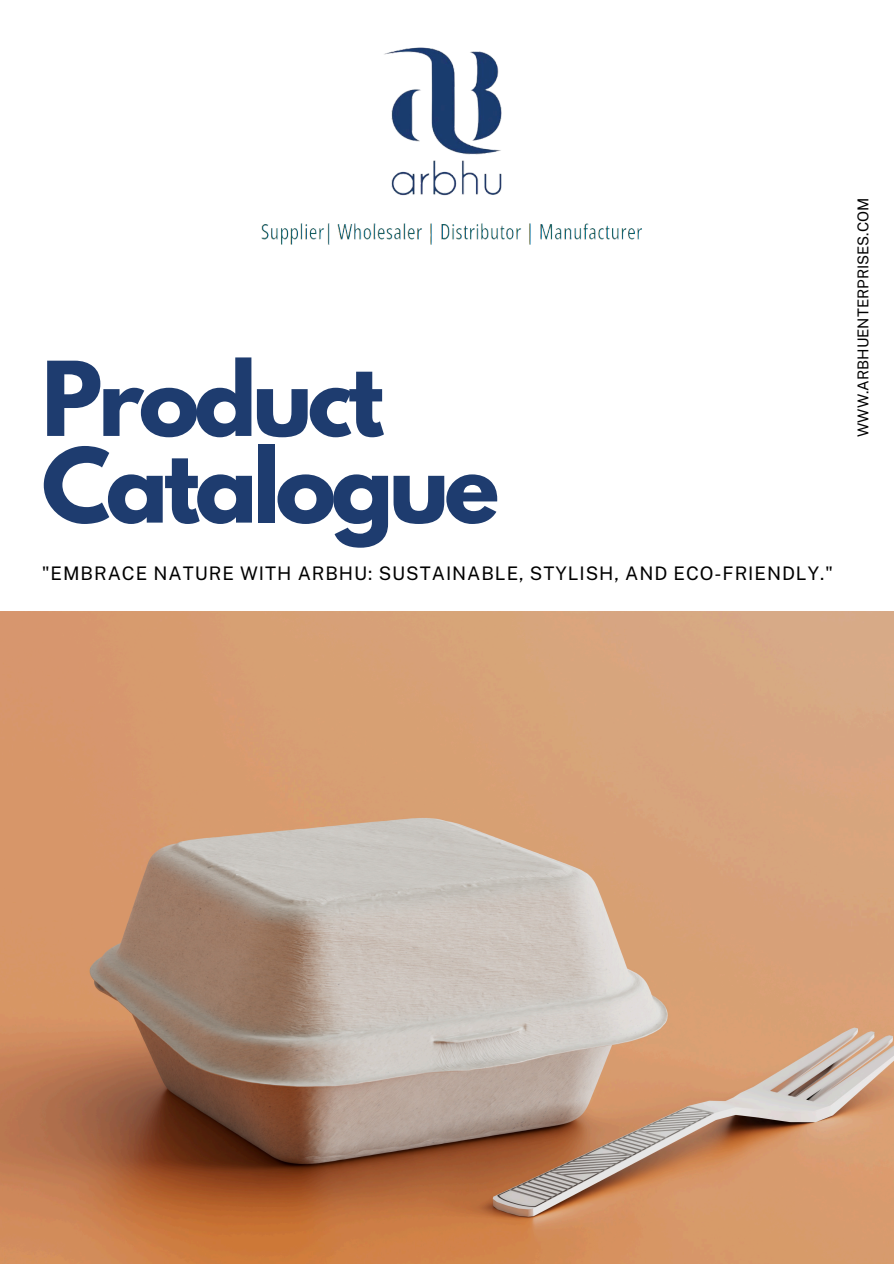
<style>
.page{position:relative;width:894px;height:1264px;background:#fff}
.page>*{position:absolute;margin:0;border:0;box-sizing:border-box;transform-origin:0 0}
.t1{font:700 91.2px/86.7px "League Spartan";letter-spacing:-.05em;color:#1e3c6f}
.t2{font:18.75px "Public Sans";letter-spacing:.05em;color:#000}
.t3{font:15px "Public Sans";color:#000}
</style>
<div class="page">
<img style="left:261px;top:47px;width:381px;height:198px">
<img style="left:0;top:611px;width:893px;height:652px">
<p class="t1" style="left:42px;top:367px;width:459px">Product<br>Catalogue</p>
<p class="t2" style="left:42px;top:562px;width:792px">"EMBRACE NATURE WITH ARBHU: SUSTAINABLE, STYLISH, AND ECO-FRIENDLY."</p>
<h1 class="t3" style="left:853px;top:437px;width:240px;rotate:-90deg">WWW.ARBHUENTERPRISES.COM</h1>
</div>
